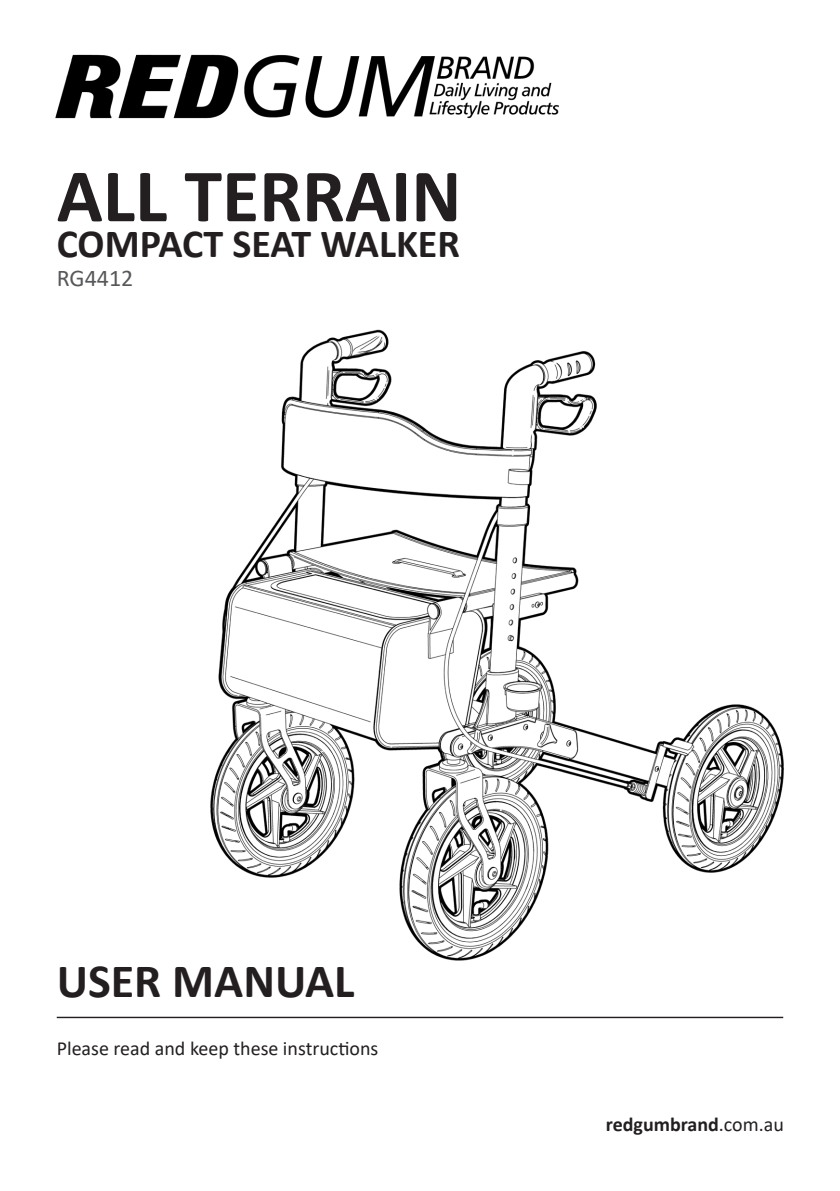
<style>
.page{position:relative;width:840px;height:1191px;background:#fff}
.page>*{position:absolute;margin:0;border:0;box-sizing:border-box;transform-origin:0 0}
.t1{font:700 76px "Calibri";color:#231f20}
.t2{font:700 48px "Calibri";color:#231f20}
.t3{font:700 40px "Calibri";color:#231f20}
.t4{font:24px "Calibri";color:#57585a}
.t5{font:20px "Calibri";color:#231f20}
.t6{font:700 20px "Calibri";color:#231f20}
.s1{font-weight:400}
</style>
<div class="page">
<hr style="left:57px;top:1016px;width:725px;height:2px;background:#231f20">
<img style="left:55px;top:54px;width:504px;height:65px">
<img style="left:210px;top:329px;width:574px;height:632px">
<p class="t1" style="left:57px;top:142px;width:406px">ALL TERRAIN</p>
<p class="t3" style="left:57px;top:216px;width:404px">COMPACT SEAT WALKER</p>
<p class="t4" style="left:57px;top:261px;width:78px">RG4412</p>
<p class="t2" style="left:57px;top:947px;width:299px">USER MANUAL</p>
<p class="t5" style="left:57px;top:1034px;width:323px">Please read and keep these instructions</p>
<p class="t6" style="left:605px;top:1110px;width:179px">redgumbrand<span class="s1">.com.au</span></p>
</div>
